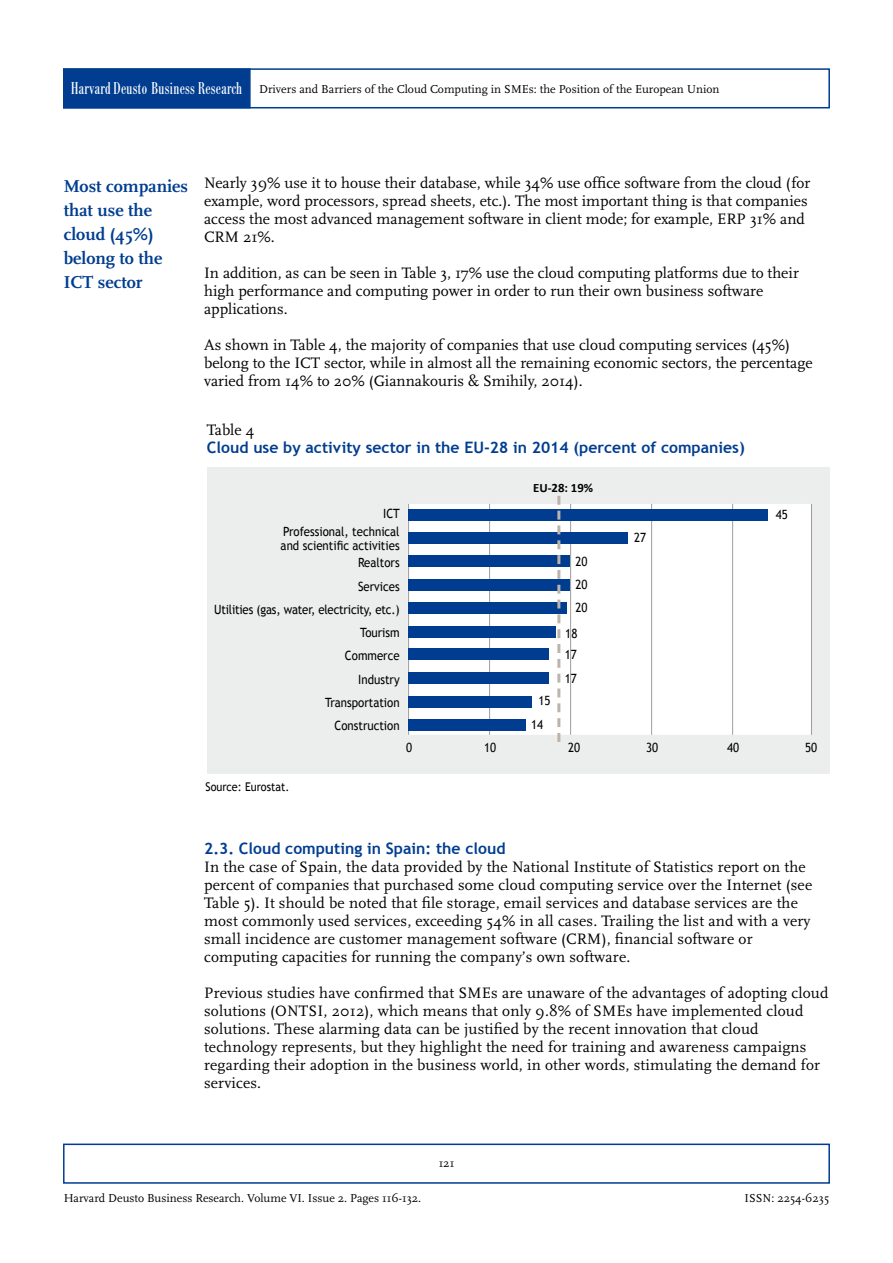
<style>
.page{position:relative;width:893px;height:1263px;background:#fff}
.page>*{position:absolute;margin:0;border:0;box-sizing:border-box;transform-origin:0 0}
.t1{font:700 18px/24px "Scala";color:#003d90}
.t2{font:15.75px/18px "Scala";letter-spacing:.01em;color:#000}
.t3{font:700 15.75px "Trebuchet MS";color:#003d90}
.t4{font:12.75px/23.2px "Trebuchet MS";color:#000;text-align:right;scale:.9 1}
.t5{font:700 12.75px "Calibri";color:#000}
.t6{font:12px "Scala";color:#000}
.t7{font:12px "Trebuchet MS";color:#000;scale:.9 1}
.s1{font-family:"Bodoni BE";font-stretch:condensed;font-size:16.8px;color:#fff}
.s2{font-style:italic}
</style>
<div class="page">
<div style="left:63px;top:68px;width:767px;height:40px;border:2px solid #003d90"></div>
<div style="left:63px;top:1143px;width:767px;height:41px;border:2px solid #003d90"></div>
<div style="left:63px;top:68px;width:188px;height:40px;background:#003d90;border:2px solid #003d90"></div>
<div style="left:208px;top:468px;width:622px;height:306px;background:#eceded"></div>
<div style="left:408px;top:504px;width:403px;height:231px;background:#fff"></div>
<hr style="left:408px;top:504px;width:1px;height:231px;background:#9c9e9f">
<hr style="left:489px;top:504px;width:1px;height:231px;background:#9c9e9f">
<hr style="left:570px;top:504px;width:1px;height:231px;background:#9c9e9f">
<hr style="left:651px;top:504px;width:1px;height:231px;background:#9c9e9f">
<hr style="left:732px;top:504px;width:1px;height:231px;background:#9c9e9f">
<hr style="left:811px;top:504px;width:1px;height:231px;background:#9c9e9f">
<div style="left:408px;top:509px;width:360px;height:12px;background:#003d90"></div>
<div style="left:408px;top:533px;width:220px;height:11px;background:#003d90"></div>
<div style="left:408px;top:555px;width:162px;height:12px;background:#003d90"></div>
<div style="left:408px;top:579px;width:162px;height:11px;background:#003d90"></div>
<div style="left:408px;top:602px;width:159px;height:12px;background:#003d90"></div>
<div style="left:408px;top:626px;width:148px;height:12px;background:#003d90"></div>
<div style="left:408px;top:649px;width:141px;height:11px;background:#003d90"></div>
<div style="left:408px;top:672px;width:141px;height:12px;background:#003d90"></div>
<div style="left:408px;top:696px;width:124px;height:11px;background:#003d90"></div>
<div style="left:408px;top:719px;width:117px;height:12px;background:#003d90"></div>
<svg style="left:557px;top:496px;width:3px;height:246px"></svg>
<p class="t6" style="left:71px;top:82px;width:650px"><span class="s1">Harvard Deusto Business Research</span> Drivers and Barriers of the Cloud Computing in SMEs: the Position of the European Union</p>
<p class="t1" style="left:64px;top:174px;width:126px">Most companies that use the cloud (45%) belong to the<br>ICT sector</p>
<p class="t2" style="left:204px;top:174px;width:608px">Nearly 39% use it to house their database, while 34% use office software from the cloud (for example, word processors, spread sheets, etc.). The most important thing is that companies access the most advanced management software in client mode; for example, ERP 31% and CRM 21%.</p>
<p class="t2" style="left:204px;top:264px;width:596px">In addition, as can be seen in Table 3, 17% use the cloud computing platforms due to their high performance and computing power in order to run their own business software applications.</p>
<p class="t2" style="left:204px;top:336px;width:610px">As shown in Table 4, the majority of companies that use cloud computing services (45%) belong to the ICT sector, while in almost all the remaining economic sectors, the percentage varied from 14% to 20% (Giannakouris &amp; Smihily, 2014).</p>
<p class="t2" style="left:207px;top:421px;width:49px">Table 4</p>
<p class="t3" style="left:207px;top:437px;width:539px">Cloud use by activity sector in the EU-28 in 2014 (percent of companies)</p>
<p class="t5" style="left:533px;top:479px;width:62px">EU-28: 19%</p>
<p class="t4" style="left:283px;top:505px;width:131px;line-height:17.7px">ICT<br>Professional, technical</p>
<p class="t4" style="left:281px;top:536px;width:134px;line-height:17.7px">and scientific activities<br>Realtors</p>
<p class="t4" style="left:214px;top:575px;width:208px">Services<br>Utilities (gas, water, electricity, etc.)<br>Tourism<br>Commerce<br>Industry<br>Transportation<br>Construction</p>
<p class="t4" style="left:531px;top:689px;width:23px;text-align:center">15<br>14</p>
<p class="t4" style="left:575px;top:550px;width:15px;text-align:justify">20<br>20<br>20</p>
<p class="t4" style="left:565px;top:623px;width:16px;line-height:21px;text-align:left">18<br>17</p>
<p class="t4" style="left:565px;top:667px;width:15px">17</p>
<p class="t4" style="left:634px;top:526px;width:15px">27</p>
<p class="t4" style="left:776px;top:503px;width:15px">45</p>
<p class="t7" style="left:206px;top:780px;width:95px">Source: Eurostat.</p>
<p class="t4" style="left:406px;top:736px;width:8px">0</p>
<p class="t4" style="left:484px;top:736px;width:15px">10</p>
<p class="t4" style="left:568px;top:736px;width:15px">20</p>
<p class="t4" style="left:646px;top:736px;width:15px">30</p>
<p class="t4" style="left:727px;top:736px;width:15px">40</p>
<p class="t4" style="left:805px;top:736px;width:15px">50</p>
<p class="t3" style="left:204px;top:838px;width:303px">2.3. Cloud computing in Spain: the cloud</p>
<p class="t2" style="left:204px;top:858px;width:610px">In the case of Spain, the data provided by the National Institute of Statistics report on the percent of companies that purchased some cloud computing service over the Internet (see Table 5). It should be noted that file storage, email services and database services are the most commonly used services, exceeding 54% in all cases. Trailing the list and with a very small incidence are customer management software (CRM), financial software or computing capacities for running the company’s own software.</p>
<p class="t2" style="left:204px;top:984px;width:626px">Previous studies have confirmed that SMEs are unaware of the advantages of adopting cloud solutions (ONTSI, 2012), which means that only 9.8% of SMEs have implemented cloud solutions<span class="s2">.</span> These alarming data can be justified by the recent innovation that cloud technology represents, but they highlight the need for training and awareness campaigns regarding their adoption in the business world, in other words, stimulating the demand for services.</p>
<p class="t6" style="left:439px;top:1156px;width:17px">121</p>
<p class="t6" style="left:64px;top:1192px;width:359px">Harvard Deusto Business Research. Volume VI. Issue 2. Pages 116-132.</p>
<p class="t6" style="left:745px;top:1192px;width:86px">ISSN: 2254-6235</p>
</div>
